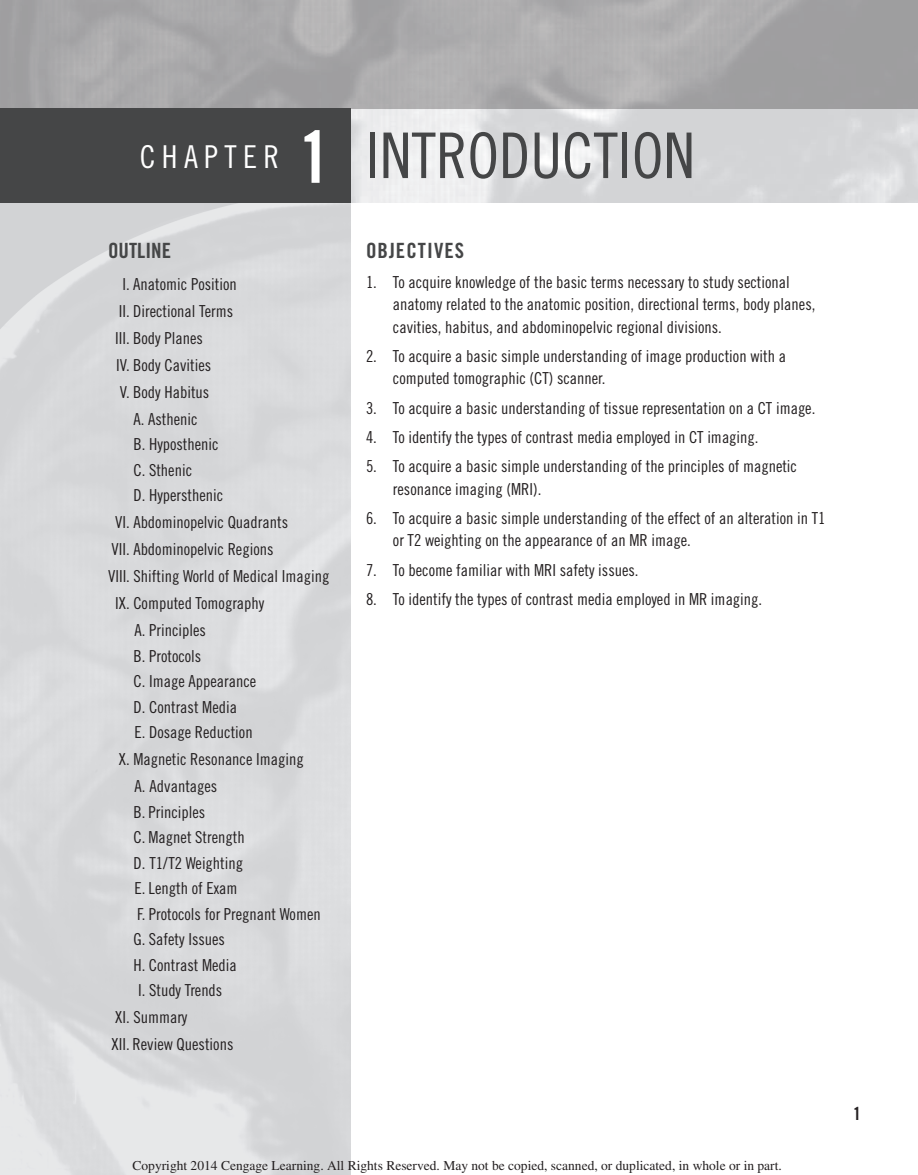
<style>
.page{position:relative;width:918px;height:1175px;background:#fff}
.page>*{position:absolute;margin:0;border:0;box-sizing:border-box;transform-origin:0 0}
.t1{font:72px "Trade Gothic LT Std Bd Cn 20";color:#fff}
.t2{font:63px "Trade Gothic LT Std Cn 18";color:#454647}
.t3{font:31.5px "Trade Gothic LT Std Cn 18";letter-spacing:.2em;color:#fff}
.t4{font:21px "Trade Gothic LT Std Bd Cn 20";letter-spacing:.05em;color:#454647}
.t5{font:21px "Trade Gothic LT Std Bd Cn 20";color:#454647}
.t6{font:18px "Trade Gothic LT Std Bd Cn 20";color:#231f20}
.t7{font:16.5px/25.5px "Trade Gothic LT Std Cn 18";color:#231f20}
.t8{font:13.5px "Times";color:#231f20}
</style>
<div class="page">
<div style="left:0;top:0;width:918px;height:108px;background:#a9a9aa"></div>
<img style="left:0;top:202px;width:351px;height:972px">
<div style="left:0;top:108px;width:351px;height:94px;background:#454647"></div>
<h3 class="t3" style="left:140px;top:138px;width:141px">Chapter</h3>
<h1 class="t1" style="left:299px;top:113px;width:33px">1</h1>
<p class="t5" style="left:108px;top:238px;width:64px">OUTLINE</p>
<p class="t7" style="left:122px;top:271px;width:116px">I. Anatomic Position</p>
<p class="t7" style="left:119px;top:298px;width:116px">II. Directional Terms</p>
<p class="t7" style="left:115px;top:325px;width:89px">III. Body Planes</p>
<p class="t7" style="left:116px;top:352px;width:96px">IV. Body Cavities</p>
<p class="t7" style="left:120px;top:379px;width:91px">V. Body Habitus</p>
<p class="t7" style="left:134px;top:406px;width:66px">A. Asthenic</p>
<p class="t7" style="left:134px;top:431px;width:91px">B. Hyposthenic<br>C. Sthenic<br>D. Hypersthenic</p>
<p class="t7" style="left:115px;top:509px;width:175px">VI. Abdominopelvic Quadrants</p>
<p class="t7" style="left:111px;top:536px;width:164px">VII. Abdominopelvic Regions</p>
<p class="t7" style="left:108px;top:563px;width:223px">VIII. Shifting World of Medical Imaging</p>
<p class="t7" style="left:115px;top:590px;width:151px">IX. Computed Tomography</p>
<p class="t7" style="left:134px;top:617px;width:73px">A. Principles</p>
<p class="t7" style="left:134px;top:643px;width:124px">B. Protocols<br>C. Image Appearance<br>D. Contrast Media<br>E. Dosage Reduction</p>
<p class="t7" style="left:134px;top:745px;width:171px;line-height:27px;text-indent:-16px">X. Magnetic Resonance Imaging<br>A. Advantages</p>
<p class="t7" style="left:134px;top:799px;width:189px">B. Principles<br>C. Magnet Strength<br>D. T1/ T2 Weighting<br>E. Length of Exam<br>F. Protocols for Pregnant Women<br>G. Safety Issues<br>H. Contrast Media<br>I. Study Trends</p>
<p class="t7" style="left:111px;top:1003px;width:124px;line-height:27px">XI. Summary<br>XII. Review Questions</p>
<h2 class="t2" style="left:366px;top:118px;width:330px">INTRODUCTION</h2>
<p class="t4" style="left:366px;top:238px;width:100px">OBJECTIVES</p>
<p class="t7" style="left:393px;top:270px;width:424px;line-height:22.5px;text-indent:-27px">1. To acquire knowledge of the basic terms necessary to study sectional anatomy related to the anatomic position, directional terms, body planes, cavities, habitus, and abdominopelvic regional divisions.</p>
<p class="t7" style="left:393px;top:344px;width:395px;line-height:22.5px;text-indent:-27px">2. To acquire a basic simple understanding of image production with a computed tomographic (CT) scanner.</p>
<p class="t7" style="left:366px;top:395px;width:451px">3. To acquire a basic understanding of tissue representation on a CT image.</p>
<p class="t7" style="left:366px;top:424px;width:394px">4. To identify the types of contrast media employed in CT imaging.</p>
<p class="t7" style="left:393px;top:455px;width:406px;line-height:22.5px;text-indent:-27px">5. To acquire a basic simple understanding of the principles of magnetic resonance imaging (MRI).</p>
<p class="t7" style="left:393px;top:506px;width:434px;line-height:22.5px;text-indent:-27px">6. To acquire a basic simple understanding of the effect of an alteration in T1 or T2 weighting on the appearance of an MR image.</p>
<p class="t7" style="left:366px;top:557px;width:274px">7. To become familiar with MRI safety issues.</p>
<p class="t7" style="left:366px;top:586px;width:398px">8. To identify the types of contrast media employed in MR imaging.</p>
<p class="t8" style="left:132px;top:1157px;width:651px">Copyright 2014 Cengage Learning. All Rights Reserved. May not be copied, scanned, or duplicated, in whole or in part.</p>
<p class="t6" style="left:853px;top:1103px;width:9px">1</p>
</div>
